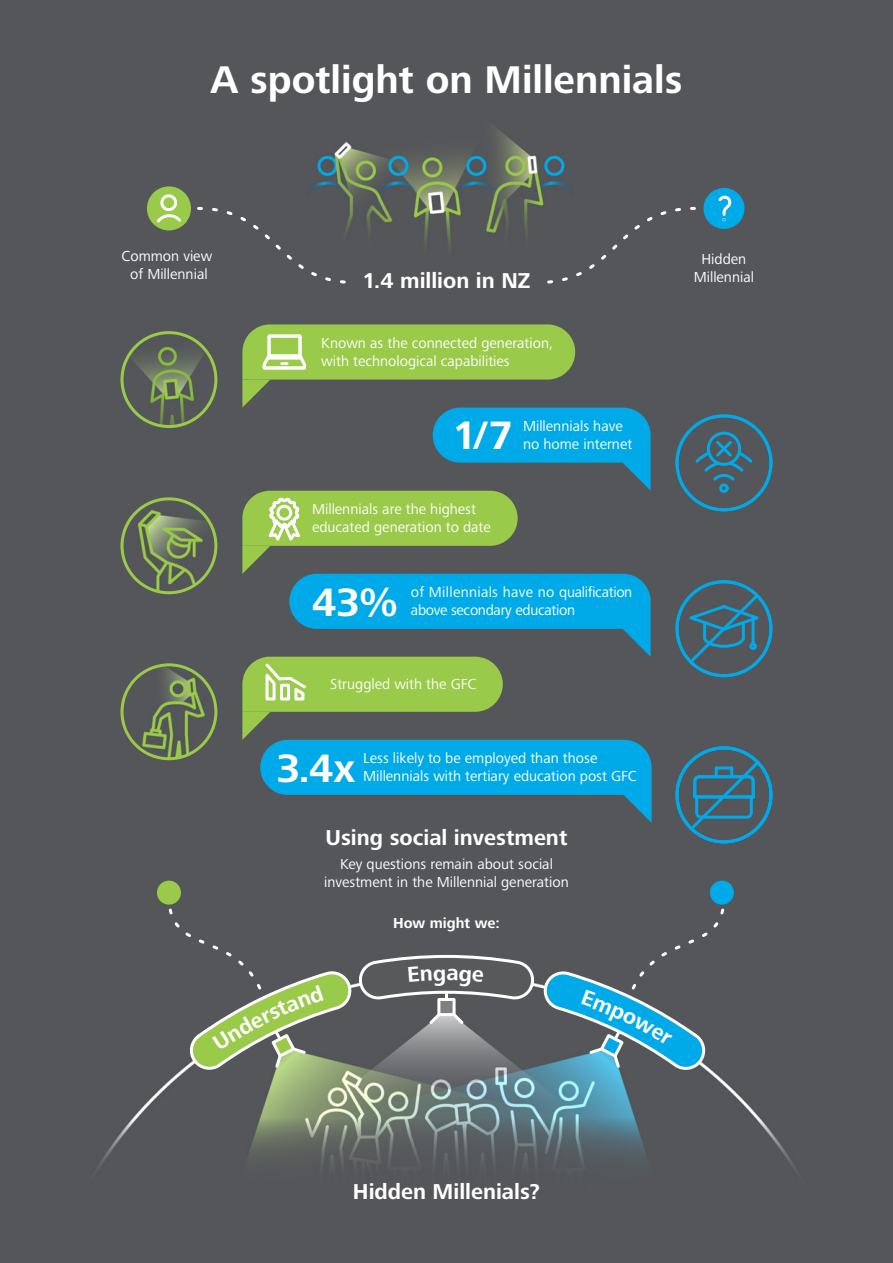
<style>
.page{position:relative;width:893px;height:1263px;background:#55565a}
.page>*{position:absolute;margin:0;border:0;box-sizing:border-box;transform-origin:0 0}
.t1{font:700 41.1px "Frutiger Next Pro";color:#fff}
.t2{font:700 40.05px "Frutiger Next Pro";color:#fff}
.t3{font:700 22.35px "Frutiger Next Pro";color:#fff}
.t4{font:15px/18px "Frutiger Next Pro";color:#fff}
.t5{font:15px/18px "Frutiger Next Pro";letter-spacing:-.02em;color:#fff}
.t6{font:700 15px "Frutiger Next Pro";color:#fff}
</style>
<div class="page">
<div style="left:121px;top:331px;width:96px;height:97px;border:3px solid #99ca49;border-radius:50%"></div>
<div style="left:121px;top:663px;width:96px;height:97px;border:3px solid #99ca49;border-radius:50%"></div>
<div style="left:121px;top:497px;width:96px;height:97px;border:3px solid #99ca49;border-radius:50%"></div>
<svg style="left:146px;top:186px;width:211px;height:99px;background:#5c605b"></svg>
<svg style="left:536px;top:186px;width:210px;height:99px;background:#515d64"></svg>
<div style="left:157px;top:881px;width:24px;height:24px;background:#99ca49;border-radius:50%"></div>
<div style="left:710px;top:881px;width:24px;height:24px;background:#00a9e7;border-radius:50%"></div>
<div style="left:675px;top:580px;width:97px;height:97px;border:3px solid #00a9e7;border-radius:50%"></div>
<svg style="left:687px;top:591px;width:74px;height:74px;background:#436777"></svg>
<div style="left:675px;top:746px;width:97px;height:97px;border:3px solid #00a9e7;border-radius:50%"></div>
<svg style="left:688px;top:758px;width:74px;height:74px;background:#41697a"></svg>
<svg style="left:242px;top:324px;width:410px;height:499px;background:#4f867c"></svg>
<div style="left:675px;top:414px;width:97px;height:97px;border:3px solid #00a9e7;border-radius:50%"></div>
<div style="left:719px;top:483px;width:10px;height:10px;border:3px solid #00a9e7;border-radius:50%"></div>
<svg style="left:708px;top:433px;width:32px;height:31px"></svg>
<div style="left:707px;top:432px;width:34px;height:34px;border:3px solid #00a9e7;border-radius:50%"></div>
<svg style="left:693px;top:438px;width:62px;height:45px;background:#436676"></svg>
<svg style="left:166px;top:892px;width:186px;height:181px;background:#6a745f"></svg>
<svg style="left:359px;top:892px;width:368px;height:183px;background:#596b74"></svg>
<p class="t2" style="left:210px;top:57px;width:474px">A spotlight on Millennials</p>
<p class="t4" style="left:122px;top:247px;width:92px;text-align:center">Common view of Millennial</p>
<p class="t4" style="left:694px;top:250px;width:62px;text-align:center">Hidden<br>Millennial</p>
<p class="t3" style="left:363px;top:268px;width:169px">1.4 million in NZ</p>
<p class="t4" style="left:321px;top:334px;width:233px">Known as the connected generation, with technological capabilities</p>
<p class="t1" style="left:453px;top:412px;width:62px">1/7</p>
<p class="t4" style="left:523px;top:417px;width:101px">Millennials have</p>
<p class="t4" style="left:523px;top:435px;width:111px">no home internet</p>
<p class="t4" style="left:312px;top:500px;width:180px">Millennials are the highest educated generation to date</p>
<p class="t1" style="left:312px;top:579px;width:88px">43%</p>
<p class="t5" style="left:411px;top:583px;width:223px">of Millennials have no qualification above secondary education</p>
<p class="t4" style="left:330px;top:675px;width:148px">Struggled with the GFC</p>
<p class="t1" style="left:276px;top:744px;width:80px">3.4x</p>
<p class="t4" style="left:363px;top:749px;width:275px">Less likely to be employed than those<br>Millennials with tertiary education post GFC</p>
<p class="t3" style="left:325px;top:825px;width:243px">Using social investment</p>
<p class="t4" style="left:324px;top:855px;width:246px;text-align:center">Key questions remain about social investment in the Millennial generation</p>
<p class="t6" style="left:393px;top:915px;width:108px">How might we:</p>
<p class="t3" style="left:353px;top:1179px;width:189px">Hidden Millenials?</p>
</div>
